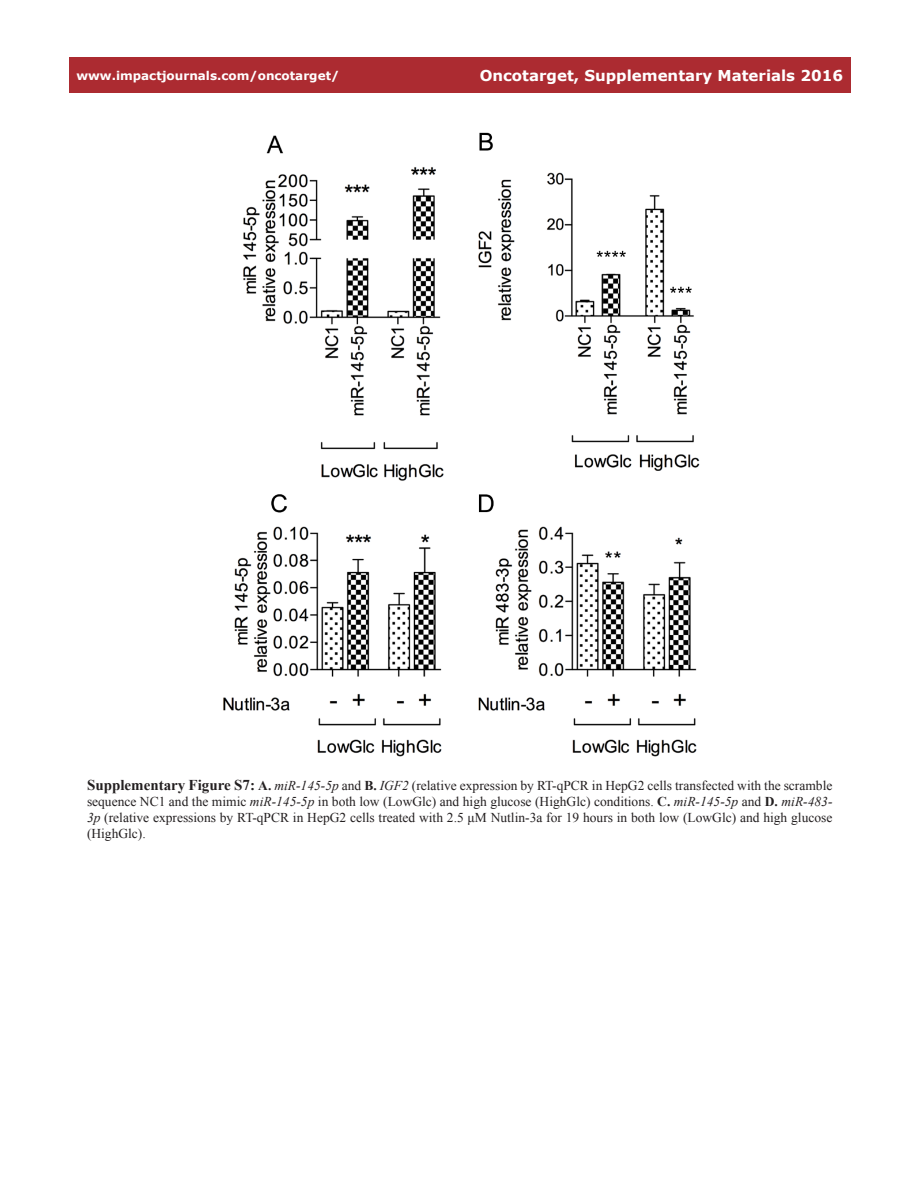
<style>
.page{position:relative;width:918px;height:1188px;background:#fff}
.page>*{position:absolute;margin:0;border:0;box-sizing:border-box;transform-origin:0 0}
.t1{font:700 15px "Verdana";color:#fff}
.t2{font:13.5px/16.2px "Times New Roman";color:#231f20;text-align:justify}
.t3{font:700 12px "Verdana";color:#fff}
.s1{font-weight:700;font-size:15px}
.s2{font-weight:700}
.s3{font-style:italic}
</style>
<div class="page">
<div style="left:69px;top:57px;width:781px;height:36px;background:#ac2b31"></div>
<img style="left:223px;top:132px;width:477px;height:625px">
<p class="t3" style="left:76px;top:67px;width:264px">www.impactjournals.com/oncotarget/</p>
<p class="t1" style="left:480px;top:66px;width:365px">Oncotarget, Supplementary Materials 2016</p>
<p class="t2" style="left:87px;top:777px;width:747px"><span class="s1">Supplementary Figure S7:</span> <span class="s2">A.</span> <span class="s3">miR-145-5p</span> and <span class="s2">B.</span> <span class="s3">IGF2</span> (relative expression by RT-qPCR in HepG2 cells transfected with the scramble sequence NC1 and the mimic <span class="s3">miR-145-5p</span> in both low (LowGlc) and high glucose (HighGlc) conditions. <span class="s2">C.</span> <span class="s3">miR-145-5p</span> and <span class="s2">D.</span> <span class="s3">miR-483- 3p</span> (relative expressions by RT-qPCR in HepG2 cells treated with 2.5 μM Nutlin-3a for 19 hours in both low (LowGlc) and high glucose (HighGlc).</p>
</div>
